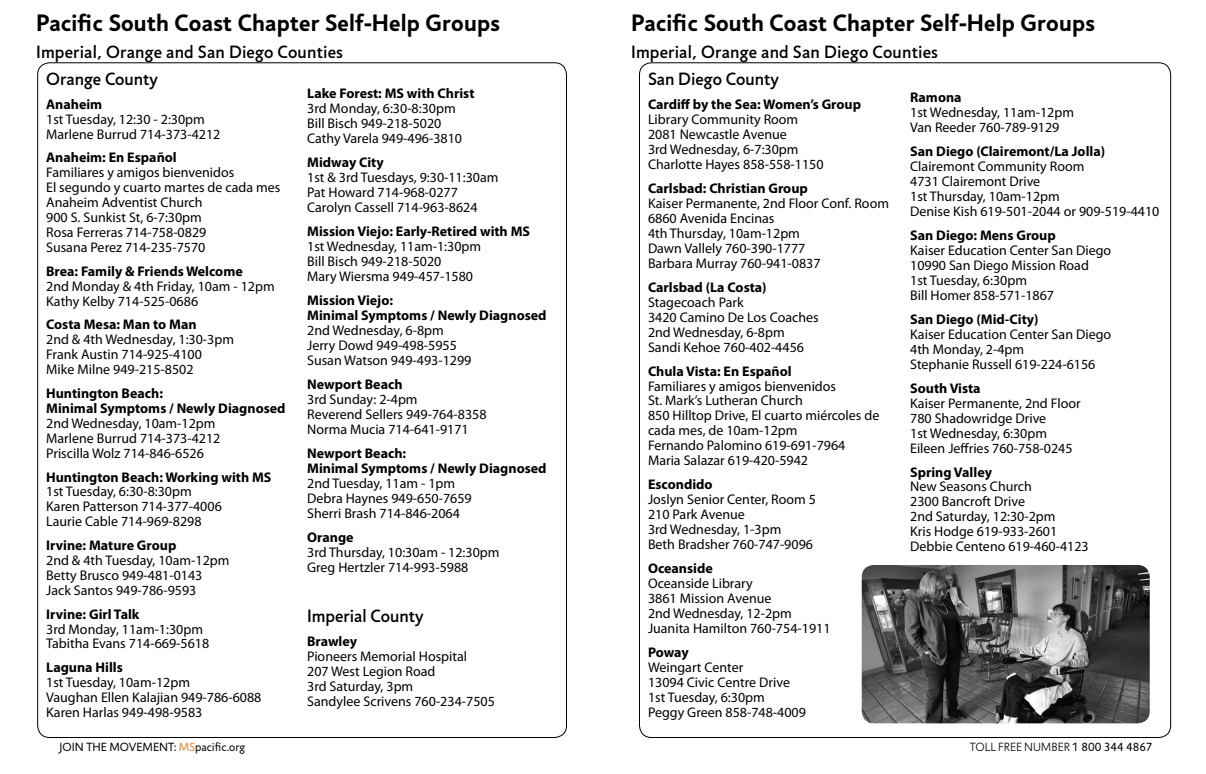
<style>
.page{position:relative;width:1206px;height:774px;background:#fff}
.page>*{position:absolute;margin:0;border:0;box-sizing:border-box;transform-origin:0 0}
.t1{font:700 24px "Jigsaw";letter-spacing:.01em;color:#000}
.t2{font:500 18px/26.9px "Jigsaw";letter-spacing:.01em;color:#000}
.t3{font:14px/15px "Myriad Pro";color:#000}
.t4{font:700 14px/15px "Myriad Pro";color:#000}
.t5{font:12px "Jigsaw";color:#000}
.t6{font:300 12px "Jigsaw";color:#000}
.s1{color:#f58025}
.s2{font-weight:400}
</style>
<div class="page">
<img style="left:862px;top:565px;width:288px;height:158px">
<h1 class="t1" style="left:36px;top:8px;width:465px">Pacific South Coast Chapter Self-Help Groups</h1>
<p class="t2" style="left:46px;top:38px;width:298px;text-indent:-10px">Imperial, Orange and San Diego Counties<br>Orange County</p>
<p class="t4" style="left:46px;top:96px;width:58px">Anaheim</p>
<p class="t3" style="left:46px;top:111px;width:176px">1st Tuesday, 12:30 - 2:30pm<br>Marlene Burrud 714-373-4212</p>
<p class="t4" style="left:46px;top:150px;width:132px">Anaheim: En Español</p>
<p class="t3" style="left:46px;top:165px;width:236px">Familiares y amigos bienvenidos<br>El segundo y cuarto martes de cada mes<br>Anaheim Adventist Church<br>900 S. Sunkist St, 6-7:30pm<br>Rosa Ferreras 714-758-0829<br>Susana Perez 714-235-7570</p>
<p class="t4" style="left:46px;top:263px;width:198px">Brea: Family &amp; Friends Welcome</p>
<p class="t3" style="left:46px;top:278px;width:230px">2nd Monday &amp; 4th Friday, 10am - 12pm<br>Kathy Kelby 714-525-0686</p>
<p class="t4" style="left:46px;top:317px;width:152px">Costa Mesa: Man to Man</p>
<p class="t3" style="left:46px;top:332px;width:189px">2nd &amp; 4th Wednesday, 1:30-3pm<br>Frank Austin 714-925-4100<br>Mike Milne 949-215-8502</p>
<p class="t4" style="left:46px;top:385px;width:241px">Huntington Beach:<br>Minimal Symptoms / Newly Diagnosed</p>
<p class="t3" style="left:46px;top:415px;width:176px">2nd Wednesday, 10am-12pm<br>Marlene Burrud 714-373-4212<br>Priscilla Wolz 714-846-6526</p>
<p class="t4" style="left:46px;top:469px;width:227px">Huntington Beach: Working with MS</p>
<p class="t3" style="left:46px;top:484px;width:177px">1st Tuesday, 6:30-8:30pm<br>Karen Patterson 714-377-4006<br>Laurie Cable 714-969-8298</p>
<p class="t4" style="left:46px;top:537px;width:132px">Irvine: Mature Group</p>
<p class="t3" style="left:46px;top:553px;width:185px">2nd &amp; 4th Tuesday, 10am-12pm<br>Betty Brusco 949-481-0143<br>Jack Santos 949-786-9593</p>
<p class="t4" style="left:46px;top:606px;width:95px">Irvine: Girl Talk</p>
<p class="t3" style="left:46px;top:621px;width:165px">3rd Monday, 11am-1:30pm<br>Tabitha Evans 714-669-5618</p>
<p class="t4" style="left:46px;top:660px;width:78px">Laguna Hills</p>
<p class="t3" style="left:46px;top:675px;width:217px">1st Tuesday, 10am-12pm<br>Vaughan Ellen Kalajian 949-786-6088<br>Karen Harlas 949-498-9583</p>
<p class="t4" style="left:307px;top:86px;width:169px">Lake Forest: MS with Christ</p>
<p class="t3" style="left:307px;top:101px;width:156px">3rd Monday, 6:30-8:30pm<br>Bill Bisch 949-218-5020<br>Cathy Varela 949-496-3810</p>
<p class="t4" style="left:307px;top:154px;width:78px">Midway City</p>
<p class="t3" style="left:307px;top:170px;width:193px">1st &amp; 3rd Tuesdays, 9:30-11:30am<br>Pat Howard 714-968-0277<br>Carolyn Cassell 714-963-8624</p>
<p class="t4" style="left:307px;top:223px;width:224px">Mission Viejo: Early-Retired with MS</p>
<p class="t3" style="left:307px;top:239px;width:176px">1st Wednesday, 11am-1:30pm<br>Bill Bisch 949-218-5020<br>Mary Wiersma 949-457-1580</p>
<p class="t4" style="left:307px;top:292px;width:241px">Mission Viejo:<br>Minimal Symptoms / Newly Diagnosed</p>
<p class="t3" style="left:307px;top:323px;width:166px">2nd Wednesday, 6-8pm<br>Jerry Dowd 949-498-5955<br>Susan Watson 949-493-1299</p>
<p class="t4" style="left:307px;top:376px;width:97px">Newport Beach</p>
<p class="t3" style="left:307px;top:392px;width:181px">3rd Sunday: 2-4pm<br>Reverend Sellers 949-764-8358<br>Norma Mucia 714-641-9171</p>
<p class="t4" style="left:307px;top:445px;width:241px">Newport Beach:<br>Minimal Symptoms / Newly Diagnosed</p>
<p class="t3" style="left:307px;top:476px;width:166px">2nd Tuesday, 11am - 1pm<br>Debra Haynes 949-650-7659<br>Sherri Brash 714-846-2064</p>
<p class="t4" style="left:307px;top:529px;width:48px">Orange</p>
<p class="t3" style="left:307px;top:545px;width:194px">3rd Thursday, 10:30am - 12:30pm<br>Greg Hertzler 714-993-5988</p>
<p class="t2" style="left:307px;top:603px;width:118px">Imperial County</p>
<p class="t4" style="left:307px;top:634px;width:51px">Brawley</p>
<p class="t3" style="left:307px;top:649px;width:189px">Pioneers Memorial Hospital<br>207 West Legion Road<br>3rd Saturday, 3pm<br>Sandylee Scrivens 760-234-7505</p>
<h1 class="t1" style="left:631px;top:8px;width:465px">Pacific South Coast Chapter Self-Help Groups</h1>
<p class="t2" style="left:631px;top:38px;width:308px">Imperial, Orange and San Diego Counties</p>
<p class="t2" style="left:648px;top:65px;width:132px">San Diego County</p>
<p class="t4" style="left:648px;top:96px;width:215px">Cardiff by the Sea: Women’s Group</p>
<p class="t3" style="left:648px;top:111px;width:177px">Library Community Room<br>2081 Newcastle Avenue<br>3rd Wednesday, 6-7:30pm<br>Charlotte Hayes 858-558-1150</p>
<p class="t4" style="left:648px;top:180px;width:161px">Carlsbad: Christian Group</p>
<p class="t3" style="left:648px;top:195px;width:243px">Kaiser Permanente, 2nd Floor Conf. Room<br>6860 Avenida Encinas<br>4th Thursday, 10am-12pm<br>Dawn Vallely 760-390-1777<br>Barbara Murray 760-941-0837</p>
<p class="t4" style="left:648px;top:279px;width:120px">Carlsbad (La Costa)</p>
<p class="t3" style="left:648px;top:294px;width:172px">Stagecoach Park<br>3420 Camino De Los Coaches<br>2nd Wednesday, 6-8pm<br>Sandi Kehoe 760-402-4456</p>
<p class="t4" style="left:648px;top:363px;width:145px">Chula Vista: En Español</p>
<p class="t3" style="left:648px;top:378px;width:233px">Familiares y amigos bienvenidos<br>St. Mark’s Lutheran Church<br>850 Hilltop Drive, El cuarto miércoles de cada mes, de 10am-12pm<br>Fernando Palomino 619-691-7964<br>Maria Salazar 619-420-5942</p>
<p class="t4" style="left:648px;top:476px;width:66px">Escondido</p>
<p class="t3" style="left:648px;top:492px;width:170px">Joslyn Senior Center, Room 5<br>210 Park Avenue<br>3rd Wednesday, 1-3pm<br>Beth Bradsher 760-747-9096</p>
<p class="t4" style="left:648px;top:560px;width:66px">Oceanside</p>
<p class="t3" style="left:648px;top:576px;width:184px">Oceanside Library<br>3861 Mission Avenue<br>2nd Wednesday, 12-2pm<br>Juanita Hamilton 760-754-1911</p>
<p class="t4" style="left:648px;top:644px;width:42px">Poway</p>
<p class="t3" style="left:648px;top:660px;width:159px">Weingart Center<br>13094 Civic Centre Drive<br>1st Tuesday, 6:30pm<br>Peggy Green 858-748-4009</p>
<p class="t4" style="left:910px;top:89px;width:53px">Ramona</p>
<p class="t3" style="left:910px;top:104px;width:165px">1st Wednesday, 11am-12pm<br>Van Reeder 760-789-9129</p>
<p class="t4" style="left:910px;top:143px;width:197px">San Diego (Clairemont/La Jolla)</p>
<p class="t3" style="left:910px;top:158px;width:251px">Clairemont Community Room<br>4731 Clairemont Drive<br>1st Thursday, 10am-12pm<br>Denise Kish 619-501-2044 or 909-519-4410</p>
<p class="t4" style="left:910px;top:227px;width:147px">San Diego: Mens Group</p>
<p class="t3" style="left:910px;top:242px;width:203px">Kaiser Education Center San Diego<br>10990 San Diego Mission Road<br>1st Tuesday, 6:30pm<br>Bill Homer 858-571-1867</p>
<p class="t4" style="left:910px;top:311px;width:130px">San Diego (Mid-City)</p>
<p class="t3" style="left:910px;top:326px;width:203px">Kaiser Education Center San Diego<br>4th Monday, 2-4pm<br>Stephanie Russell 619-224-6156</p>
<p class="t4" style="left:910px;top:380px;width:72px">South Vista</p>
<p class="t3" style="left:910px;top:395px;width:172px">Kaiser Permanente, 2nd Floor<br>780 Shadowridge Drive<br>1st Wednesday, 6:30pm<br>Eileen Jeffries 760-758-0245</p>
<p class="t4" style="left:910px;top:464px;width:83px">Spring Valley</p>
<p class="t3" style="left:910px;top:479px;width:180px">New Seasons Church<br>2300 Bancroft Drive<br>2nd Saturday, 12:30-2pm<br>Kris Hodge 619-933-2601<br>Debbie Centeno 619-460-4123</p>
<p class="t5" style="left:60px;top:740px;width:187px">JOIN THE MOVEMENT: <span class="s1">MS</span>pacific.org</p>
<p class="t6" style="left:970px;top:740px;width:184px">TOLL FREE NUMBER <span class="s2">1 800 344 4867</span></p>
</div>
